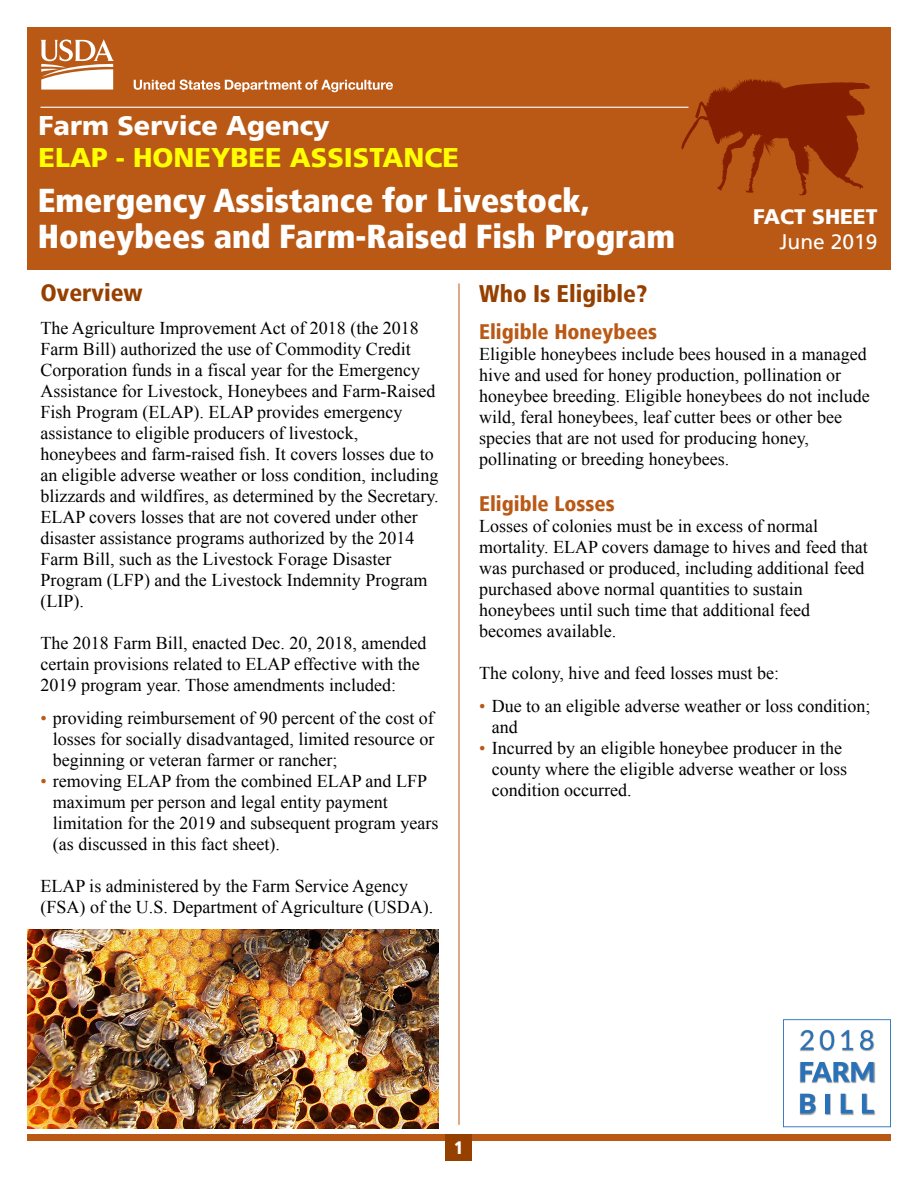
<style>
.page{position:relative;width:918px;height:1188px;background:#fff}
.page>*{position:absolute;margin:0;border:0;box-sizing:border-box;transform-origin:0 0}
.t1{font:900 condensed 33px/36px "Frutiger LT";color:#fff}
.t2{font:900 27px "Frutiger LT";color:#ff0}
.t3{font:900 27px "Frutiger LT";color:#fff}
.t4{font:900 condensed 24px "Frutiger LT";color:#964000}
.t5{font:900 condensed 21px "Frutiger LT";color:#b95915}
.t6{font:900 21px "Frutiger LT";color:#fff}
.t7{font:21px "Frutiger LT";color:#fff}
.t8{font:18px/21px "Times New Roman";color:#000}
.t9{font:900 condensed 18px "Frutiger LT";color:#fff}
.s1{color:#b95915}
</style>
<div class="page">
<div style="left:27px;top:27px;width:864px;height:243px;background:#b95915"></div>
<svg style="left:40px;top:39px;width:74px;height:51px"></svg>
<svg style="left:134px;top:80px;width:259px;height:12px"></svg>
<hr style="left:40px;top:107px;width:648px;height:1px;background:#fff">
<div style="left:27px;top:1134px;width:864px;height:7px;background:#b95915"></div>
<div style="left:446px;top:1134px;width:26px;height:27px;background:#964000"></div>
<hr style="left:459px;top:284px;width:1px;height:841px;background:#b95915">
<svg style="left:681px;top:79px;width:189px;height:116px"></svg>
<svg style="left:783px;top:1019px;width:108px;height:108px"></svg>
<img style="left:27px;top:930px;width:412px;height:198px">
<h2 class="t3" style="left:39px;top:109px;width:293px">Farm Service Agency</h2>
<h2 class="t2" style="left:39px;top:142px;width:422px">ELAP - HONEYBEE ASSISTANCE</h2>
<h1 class="t1" style="left:38px;top:183px;width:639px">Emergency Assistance for Livestock,<br>Honeybees and Farm-Raised Fish Program</h1>
<p class="t6" style="left:753px;top:204px;width:126px">FACT SHEET</p>
<p class="t7" style="left:779px;top:230px;width:100px">June 2019</p>
<h3 class="t4" style="left:40px;top:278px;width:104px">Overview</h3>
<p class="t8" style="left:40px;top:317px;width:400px">The Agriculture Improvement Act of 2018 (the 2018<br>Farm Bill) authorized the use of Commodity Credit Corporation funds in a fiscal year for the Emergency Assistance for Livestock, Honeybees and Farm-Raised Fish Program (ELAP). ELAP provides emergency assistance to eligible producers of livestock, honeybees and farm-raised fish. It covers losses due to an eligible adverse weather or loss condition, including blizzards and wildfires, as determined by the Secretary.<br>ELAP covers losses that are not covered under other disaster assistance programs authorized by the 2014<br>Farm Bill, such as the Livestock Forage Disaster Program (LFP) and the Livestock Indemnity Program (LIP).</p>
<p class="t8" style="left:40px;top:632px;width:387px">The 2018 Farm Bill, enacted Dec. 20, 2018, amended certain provisions related to ELAP effective with the<br>2019 program year. Those amendments included:</p>
<p class="t8" style="left:53px;top:707px;width:383px;text-align:justify;text-indent:-12px"><span class="s1">•</span> providing reimbursement of 90 percent of the cost of losses for socially disadvantaged, limited resource or beginning or veteran farmer or rancher;</p>
<p class="t8" style="left:53px;top:770px;width:387px;text-indent:-12px"><span class="s1">•</span> removing ELAP from the combined ELAP and LFP maximum per person and legal entity payment limitation for the 2019 and subsequent program years (as discussed in this fact sheet).</p>
<p class="t8" style="left:40px;top:875px;width:394px">ELAP is administered by the Farm Service Agency (FSA) of the U.S. Department of Agriculture (USDA).</p>
<h3 class="t4" style="left:479px;top:279px;width:170px">Who Is Eligible?</h3>
<p class="t5" style="left:479px;top:319px;width:179px">Eligible Honeybees</p>
<p class="t8" style="left:479px;top:343px;width:392px">Eligible honeybees include bees housed in a managed hive and used for honey production, pollination or honeybee breeding. Eligible honeybees do not include wild, feral honeybees, leaf cutter bees or other bee species that are not used for producing honey, pollinating or breeding honeybees.</p>
<p class="t5" style="left:479px;top:491px;width:137px">Eligible Losses</p>
<p class="t8" style="left:479px;top:515px;width:390px">Losses of colonies must be in excess of normal mortality. ELAP covers damage to hives and feed that was purchased or produced, including additional feed purchased above normal quantities to sustain honeybees until such time that additional feed becomes available.</p>
<p class="t8" style="left:479px;top:662px;width:301px">The colony, hive and feed losses must be:</p>
<p class="t8" style="left:492px;top:695px;width:380px;text-indent:-12px"><span class="s1">•</span> Due to an eligible adverse weather or loss condition; and</p>
<p class="t8" style="left:492px;top:737px;width:357px;text-indent:-12px"><span class="s1">•</span> Incurred by an eligible honeybee producer in the county where the eligible adverse weather or loss condition occurred.</p>
<p class="t9" style="left:454px;top:1137px;width:11px">1</p>
</div>
